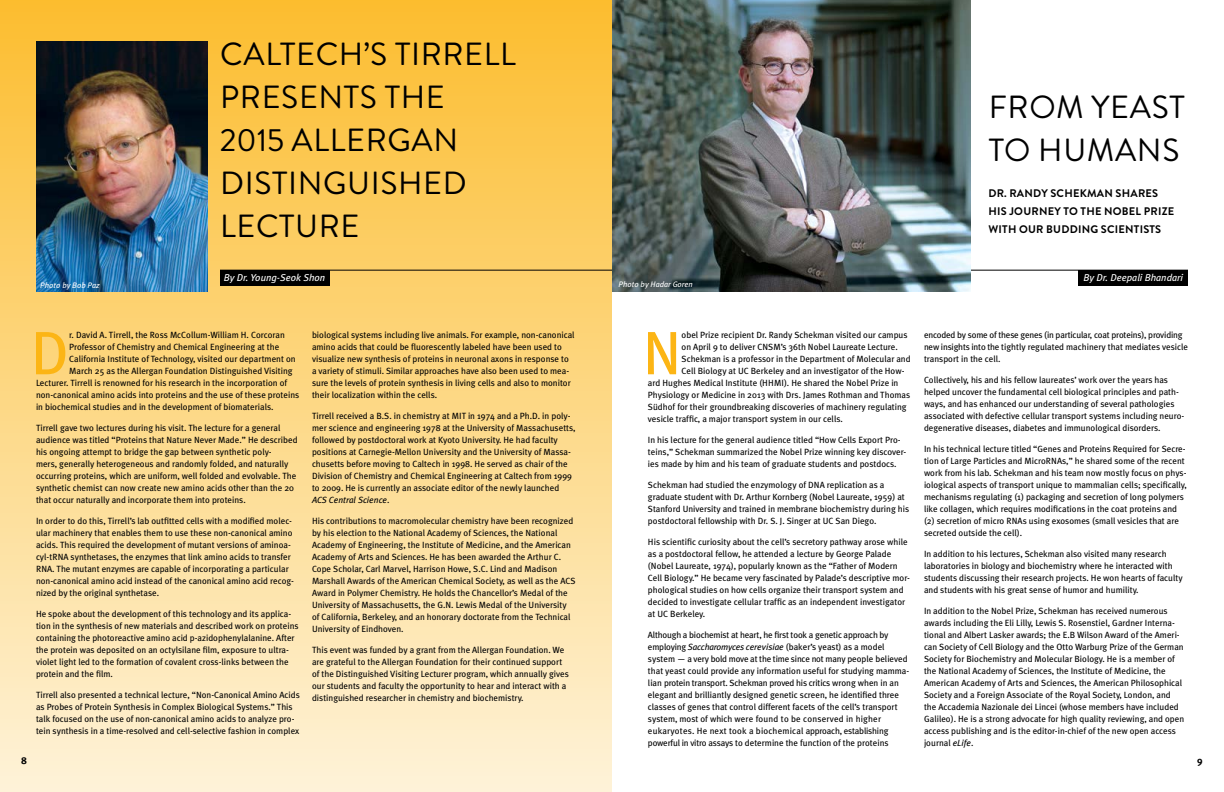
<style>
.page{position:relative;width:1224px;height:792px;background:#fff}
.page>*{position:absolute;margin:0;border:0;box-sizing:border-box;transform-origin:0 0}
.t1{font:61.2px "Meta Plus";color:#fcb515}
.t2{font:32px/43px "Brandon Grotesque";letter-spacing:.02em;color:#000}
.t3{font:700 11px/18px "Brandon Grotesque";letter-spacing:.02em;color:#000}
.t4{font:italic 10px "Meta Plus";color:#fff}
.t5{font:700 10px "Meta Plus";color:#000}
.t6{font:9px/12px "Meta Plus";color:#000}
.t7{font:9px/12px "Meta Plus";letter-spacing:-.02em;color:#000}
.t8{font:italic 8px "Meta Plus";color:#fff}
.s1{font-style:italic}
</style>
<div class="page">
<div style="left:0;top:0;width:612px;height:792px;background:linear-gradient(to bottom,#fcbd2f,#fef2d8)"></div>
<div style="left:220px;top:270px;width:109px;height:16px;background:#000"></div>
<div style="left:1079px;top:270px;width:109px;height:16px;background:#000"></div>
<hr style="left:220px;top:270px;width:968px;height:1px;background:#000">
<img style="left:612px;top:0;width:359px;height:292px">
<img style="left:36px;top:42px;width:172px;height:250px">
<h2 class="t2" style="left:220px;top:33px;width:297px">CALTECH’S TIRRELL<br>PRESENTS THE<br>2015 ALLERGAN<br>DISTINGUISHED<br>LECTURE</h2>
<h2 class="t2" style="left:989px;top:86px;width:198px">FROM YEAST<br>TO HUMANS</h2>
<p class="t3" style="left:989px;top:185px;width:187px">DR. RANDY SCHEKMAN SHARES<br>HIS JOURNEY TO THE NOBEL PRIZE<br>WITH OUR BUDDING SCIENTISTS</p>
<p class="t4" style="left:224px;top:272px;width:103px">By Dr. Young-Seok Shon</p>
<p class="t4" style="left:1084px;top:272px;width:101px">By Dr. Deepali Bhandari</p>
<p class="t8" style="left:40px;top:280px;width:61px">Photo by Bob Paz</p>
<p class="t8" style="left:619px;top:279px;width:76px">Photo by Hadar Goren</p>
<h1 class="t1" style="left:30px;top:318px;width:40px">D</h1>
<p class="t6" style="left:69px;top:329px;width:217px">r. David A. Tirrell, the Ross McCollum-William H. Corcoran</p>
<p class="t6" style="left:69px;top:341px;width:212px">Professor of Chemistry and Chemical Engineering at the</p>
<p class="t6" style="left:69px;top:353px;width:228px">California Institute of Technology, visited our department on</p>
<p class="t6" style="left:69px;top:365px;width:225px">March 25 as the Allergan Foundation Distinguished Visiting</p>
<p class="t6" style="left:36px;top:377px;width:253px">Lecturer. Tirrell is renowned for his research in the incorporation of</p>
<p class="t6" style="left:36px;top:389px;width:265px">non-canonical amino acids into proteins and the use of these proteins</p>
<p class="t6" style="left:36px;top:401px;width:239px">in biochemical studies and in the development of biomaterials.</p>
<p class="t6" style="left:36px;top:422px;width:263px">Tirrell gave two lectures during his visit. The lecture for a general audience was titled “Proteins that Nature Never Made.” He described his ongoing attempt to bridge the gap between synthetic poly-<br>mers, generally heterogeneous and randomly folded, and naturally occurring proteins, which are uniform, well folded and evolvable. The synthetic chemist can now create new amino acids other than the 20 that occur naturally and incorporate them into proteins.</p>
<p class="t6" style="left:36px;top:515px;width:260px">In order to do this, Tirrell’s lab outfitted cells with a modified molec&shy;ular machinery that enables them to use these non-canonical amino acids. This required the development of mutant versions of aminoa&shy;cyl-tRNA synthetases, the enzymes that link amino acids to transfer RNA. The mutant enzymes are capable of incorporating a particular non-canonical amino acid instead of the canonical amino acid recog&shy;nized by the original synthetase.</p>
<p class="t6" style="left:36px;top:608px;width:264px">He spoke about the development of this technology and its applica&shy;tion in the synthesis of new materials and described work on proteins containing the photoreactive amino acid p-azidophenylalanine. After the protein was deposited on an octylsilane film, exposure to ultra&shy;violet light led to the formation of covalent cross-links between the protein and the film.</p>
<p class="t6" style="left:36px;top:689px;width:265px">Tirrell also presented a technical lecture, “Non-Canonical Amino Acids as Probes of Protein Synthesis in Complex Biological Systems.” This talk focused on the use of non-canonical amino acids to analyze pro&shy;tein synthesis in a time-resolved and cell-selective fashion in complex</p>
<p class="t6" style="left:312px;top:329px;width:264px">biological systems including live animals. For example, non-canonical amino acids that could be fluorescently labeled have been used to visualize new synthesis of proteins in neuronal axons in response to a variety of stimuli. Similar approaches have also been used to mea&shy;sure the levels of protein synthesis in living cells and also to monitor their localization within the cells.</p>
<p class="t6" style="left:312px;top:410px;width:265px">Tirrell received a B.S. in chemistry at MIT in 1974 and a Ph.D. in poly&shy;mer science and engineering 1978 at the University of Massachusetts, followed by postdoctoral work at Kyoto University. He had faculty positions at Carnegie-Mellon University and the University of Massa&shy;chusetts before moving to Caltech in 1998. He served as chair of the Division of Chemistry and Chemical Engineering at Caltech from 1999 to 2009. He is currently an associate editor of the newly launched <span class="s1">ACS Central Science</span>.</p>
<p class="t6" style="left:312px;top:515px;width:265px">His contributions to macromolecular chemistry have been recognized by his election to the National Academy of Sciences, the National Academy of Engineering, the Institute of Medicine, and the American Academy of Arts and Sciences. He has been awarded the Arthur C.<br>Cope Scholar, Carl Marvel, Harrison Howe, S.C. Lind and Madison Marshall Awards of the American Chemical Society, as well as the ACS Award in Polymer Chemistry. He holds the Chancellor’s Medal of the University of Massachusetts, the G.N. Lewis Medal of the University of California, Berkeley, and an honorary doctorate from the Technical University of Eindhoven.</p>
<p class="t6" style="left:312px;top:644px;width:258px">This event was funded by a grant from the Allergan Foundation. We are grateful to the Allergan Foundation for their continued support of the Distinguished Visiting Lecturer program, which annually gives our students and faculty the opportunity to hear and interact with a distinguished researcher in chemistry and biochemistry.</p>
<h1 class="t1" style="left:642px;top:318px;width:41px">N</h1>
<p class="t6" style="left:682px;top:329px;width:227px">obel Prize recipient Dr. Randy Schekman visited our campus</p>
<p class="t6" style="left:682px;top:341px;width:218px">on April 9 to deliver CNSM’s 36th Nobel Laureate Lecture.</p>
<p class="t6" style="left:682px;top:353px;width:231px">Schekman is a professor in the Department of Molecular and</p>
<p class="t6" style="left:682px;top:365px;width:224px">Cell Biology at UC Berkeley and an investigator of the How-</p>
<p class="t6" style="left:648px;top:377px;width:252px">ard Hughes Medical Institute (HHMI). He shared the Nobel Prize in</p>
<p class="t6" style="left:648px;top:389px;width:264px">Physiology or Medicine in 2013 with Drs. James Rothman and Thomas</p>
<p class="t6" style="left:648px;top:401px;width:260px">Südhof for their groundbreaking discoveries of machinery regulating</p>
<p class="t6" style="left:648px;top:413px;width:196px">vesicle traffic, a major transport system in our cells.</p>
<p class="t6" style="left:648px;top:434px;width:260px">In his lecture for the general audience titled “How Cells Export Pro&shy;teins,” Schekman summarized the Nobel Prize winning key discover&shy;ies made by him and his team of graduate students and postdocs.</p>
<p class="t6" style="left:648px;top:479px;width:263px">Schekman had studied the enzymology of DNA replication as a graduate student with Dr. Arthur Kornberg (Nobel Laureate, 1959) at Stanford University and trained in membrane biochemistry during his postdoctoral fellowship with Dr. S. J. Singer at UC San Diego.</p>
<p class="t6" style="left:648px;top:536px;width:263px">His scientific curiosity about the cell’s secretory pathway arose while as a postdoctoral fellow, he attended a lecture by George Palade (Nobel Laureate, 1974), popularly known as the “Father of Modern Cell Biology.” He became very fascinated by Palade’s descriptive mor&shy;phological studies on how cells organize their transport system and decided to investigate cellular traffic as an independent investigator at UC Berkeley.</p>
<p class="t6" style="left:648px;top:629px;width:263px">Although a biochemist at heart, he first took a genetic approach by employing <span class="s1">Saccharomyces cerevisiae</span> (baker’s yeast) as a model system — a very bold move at the time since not many people believed that yeast could provide any information useful for studying mamma&shy;lian protein transport. Schekman proved his critics wrong when in an elegant and brilliantly designed genetic screen, he identified three classes of genes that control different facets of the cell’s transport system, most of which were found to be conserved in higher eukaryotes. He next took a biochemical approach, establishing powerful in vitro assays to determine the function of the proteins</p>
<p class="t7" style="left:924px;top:329px;width:266px">encoded by some of these genes (in particular, coat proteins), providing new insights into the tightly regulated machinery that mediates vesicle transport in the cell.</p>
<p class="t6" style="left:924px;top:374px;width:262px">Collectively, his and his fellow laureates’ work over the years has helped uncover the fundamental cell biological principles and path&shy;ways, and has enhanced our understanding of several pathologies associated with defective cellular transport systems including neuro&shy;degenerative diseases, diabetes and immunological disorders.</p>
<p class="t6" style="left:924px;top:443px;width:264px">In his technical lecture titled “Genes and Proteins Required for Secre&shy;tion of Large Particles and MicroRNAs,” he shared some of the recent work from his lab. Schekman and his team now mostly focus on phys&shy;iological aspects of transport unique to mammalian cells; specifically, mechanisms regulating (1) packaging and secretion of long polymers like collagen, which requires modifications in the coat proteins and (2) secretion of micro RNAs using exosomes (small vesicles that are secreted outside the cell).</p>
<p class="t6" style="left:924px;top:548px;width:260px">In addition to his lectures, Schekman also visited many research laboratories in biology and biochemistry where he interacted with students discussing their research projects. He won hearts of faculty and students with his great sense of humor and humility.</p>
<p class="t6" style="left:924px;top:605px;width:262px">In addition to the Nobel Prize, Schekman has received numerous awards including the Eli Lilly, Lewis S. Rosenstiel, Gardner Interna&shy;tional and Albert Lasker awards; the E.B Wilson Award of the Ameri&shy;can Society of Cell Biology and the Otto Warburg Prize of the German Society for Biochemistry and Molecular Biology. He is a member of the National Academy of Sciences, the Institute of Medicine, the American Academy of Arts and Sciences, the American Philosophical Society and a Foreign Associate of the Royal Society, London, and the Accademia Nazionale dei Lincei (whose members have included Galileo). He is a strong advocate for high quality reviewing, and open access publishing and is the editor-in-chief of the new open access journal <span class="s1">eLife</span>.</p>
<p class="t5" style="left:21px;top:755px;width:7px">8</p>
<p class="t5" style="left:1197px;top:755px;width:7px">9</p>
</div>
